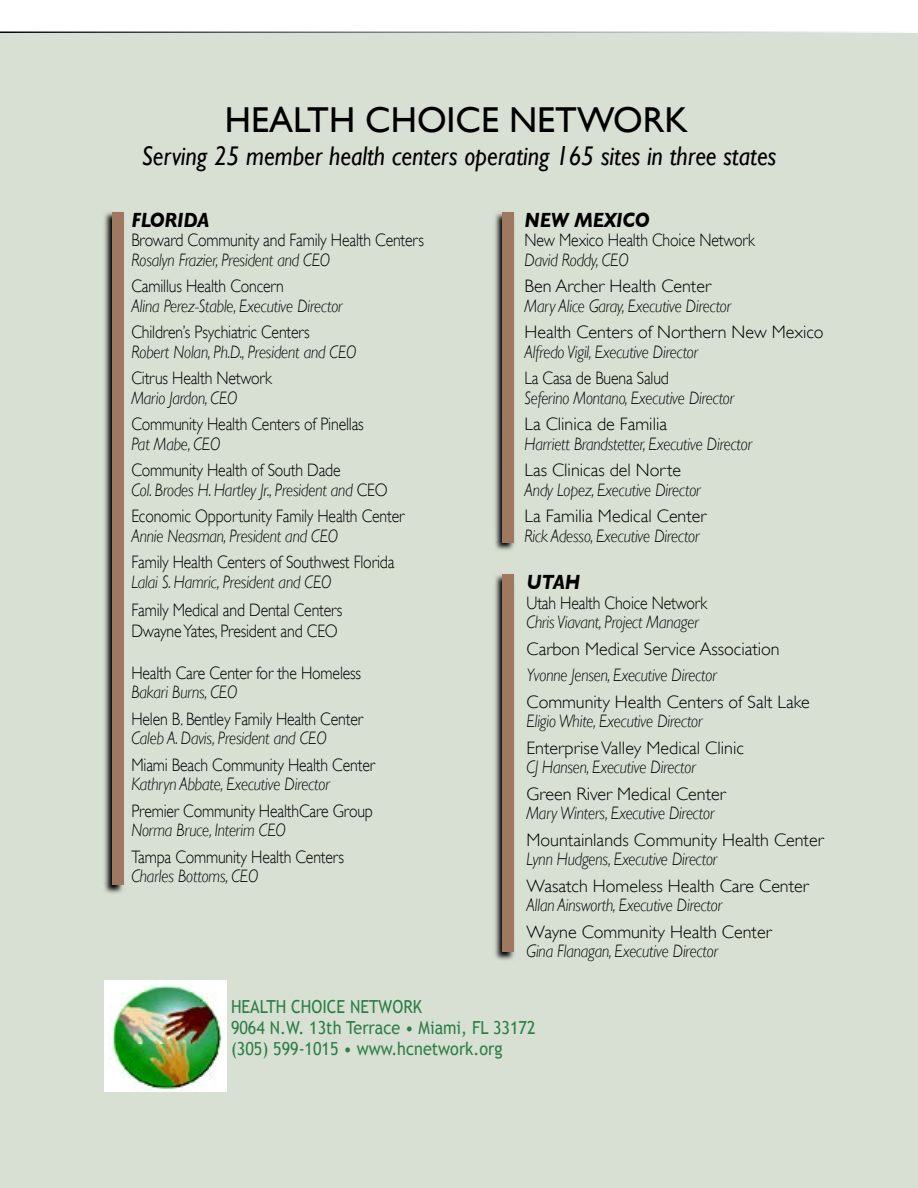
<style>
.page{position:relative;width:918px;height:1188px;background:#fff}
.page>*{position:absolute;margin:0;border:0;box-sizing:border-box;transform-origin:0 0}
.t1{font:36px "Gill Sans";color:#000}
.t2{font:italic 27px "Gill Sans";color:#000;scale:.9 1}
.t3{font:italic 700 21px "Gill Sans";letter-spacing:-.01em;color:#000;scale:.87 1}
.t4{font:italic 300 18px/19.5px "Gill Sans";letter-spacing:-.01em;color:#000;scale:.87 1}
.t5{font:300 18px/21px "Gill Sans";letter-spacing:-.01em;color:#000;scale:.87 1}
.t6{font:300 18px "Gill Sans";letter-spacing:-.01em;color:#000}
.t7{font:18px/21px "Trebuchet MS";color:#2c7e48;scale:.9 1}
.s1{font-style:normal}
</style>
<div class="page">
<div style="left:0;top:32px;width:918px;height:1156px;background:#d7e0d2"></div>
<img style="left:104px;top:981px;width:122px;height:111px">
<img style="left:103px;top:210px;width:22px;height:684px">
<div style="left:112px;top:212px;width:12px;height:673px;background:#9e795f"></div>
<img style="left:493px;top:210px;width:23px;height:342px">
<div style="left:502px;top:212px;width:12px;height:330px;background:#9e795f"></div>
<img style="left:493px;top:572px;width:23px;height:389px">
<div style="left:502px;top:574px;width:12px;height:378px;background:#9e795f"></div>
<h1 class="t1" style="left:225px;top:99px;width:465px">HEALTH CHOICE NETWORK</h1>
<h2 class="t2" style="left:142px;top:140px;width:707px">Serving 25 member health centers operating 165 sites in three states</h2>
<p class="t3" style="left:131px;top:207px;width:91px">FLORIDA</p>
<p class="t5" style="left:131px;top:229px;width:338px">Broward Community and Family Health Centers</p>
<p class="t4" style="left:131px;top:250px;width:230px">Rosalyn Frazier, President and CEO</p>
<p class="t5" style="left:131px;top:275px;width:177px">Camillus Health Concern</p>
<p class="t4" style="left:131px;top:296px;width:244px">Alina Perez-Stable, Executive Director</p>
<p class="t5" style="left:131px;top:321px;width:207px">Children’s Psychiatric Centers</p>
<p class="t4" style="left:131px;top:342px;width:260px">Robert Nolan, Ph.D., President and CEO</p>
<p class="t5" style="left:131px;top:367px;width:163px">Citrus Health Network</p>
<p class="t4" style="left:131px;top:388px;width:124px">Mario Jardon, CEO</p>
<p class="t5" style="left:131px;top:414px;width:269px">Community Health Centers of Pinellas</p>
<p class="t4" style="left:131px;top:434px;width:104px">Pat Mabe, CEO</p>
<p class="t4" style="left:131px;top:460px;width:296px"><span class="s1">Community Health of South Dade<br></span>Col. Brodes H. Hartley Jr., President and <span class="s1">CEO</span></p>
<p class="t5" style="left:131px;top:506px;width:315px">Economic Opportunity Family Health Center</p>
<p class="t4" style="left:131px;top:526px;width:239px">Annie Neasman, President and CEO</p>
<p class="t5" style="left:131px;top:552px;width:304px">Family Health Centers of Southwest Florida</p>
<p class="t4" style="left:131px;top:572px;width:232px">Lalai S. Hamric, President and CEO</p>
<p class="t5" style="left:131px;top:599px;width:244px">Family Medical and Dental Centers<br>Dwayne Yates, President and CEO</p>
<p class="t5" style="left:131px;top:662px;width:266px">Health Care Center for the Homeless</p>
<p class="t4" style="left:131px;top:682px;width:123px">Bakari Burns, CEO</p>
<p class="t5" style="left:131px;top:708px;width:268px">Helen B. Bentley Family Health Center</p>
<p class="t4" style="left:131px;top:728px;width:226px">Caleb A. Davis, President and CEO</p>
<p class="t5" style="left:131px;top:754px;width:281px">Miami Beach Community Health Center</p>
<p class="t4" style="left:131px;top:774px;width:229px">Kathryn Abbate, Executive Director</p>
<p class="t5" style="left:131px;top:800px;width:279px">Premier Community HealthCare Group</p>
<p class="t4" style="left:131px;top:820px;width:179px">Norma Bruce, Interim CEO</p>
<p class="t5" style="left:131px;top:846px;width:246px">Tampa Community Health Centers</p>
<p class="t4" style="left:131px;top:866px;width:148px">Charles Bottoms, CEO</p>
<p class="t3" style="left:525px;top:207px;width:145px">NEW MEXICO</p>
<p class="t5" style="left:525px;top:229px;width:266px">New Mexico Health Choice Network</p>
<p class="t4" style="left:525px;top:250px;width:121px">David Roddy, CEO</p>
<p class="t6" style="left:525px;top:276px;width:188px">Ben Archer Health Center</p>
<p class="t4" style="left:525px;top:296px;width:239px">Mary Alice Garay, Executive Director</p>
<p class="t6" style="left:525px;top:322px;width:301px">Health Centers of Northern New Mexico</p>
<p class="t4" style="left:525px;top:342px;width:201px">Alfredo Vigil, Executive Director</p>
<p class="t5" style="left:525px;top:367px;width:168px">La Casa de Buena Salud</p>
<p class="t4" style="left:525px;top:388px;width:242px">Seferino Montano, Executive Director</p>
<p class="t6" style="left:525px;top:414px;width:144px">La Clinica de Familia</p>
<p class="t4" style="left:525px;top:434px;width:263px">Harriett Brandstetter, Executive Director</p>
<p class="t6" style="left:525px;top:460px;width:158px">Las Clinicas del Norte</p>
<p class="t4" style="left:525px;top:480px;width:204px">Andy Lopez, Executive Director</p>
<p class="t6" style="left:525px;top:506px;width:183px">La Familia Medical Center</p>
<p class="t4" style="left:525px;top:526px;width:203px">Rick Adesso, Executive Director</p>
<p class="t3" style="left:526px;top:570px;width:63px">UTAH</p>
<p class="t5" style="left:526px;top:592px;width:209px">Utah Health Choice Network</p>
<p class="t4" style="left:526px;top:612px;width:199px">Chris Viavant, Project Manager</p>
<p class="t6" style="left:526px;top:638px;width:255px">Carbon Medical Service Association</p>
<p class="t4" style="left:526px;top:665px;width:220px">Yvonne Jensen, Executive Director</p>
<p class="t6" style="left:526px;top:691px;width:285px">Community Health Centers of Salt Lake</p>
<p class="t4" style="left:526px;top:711px;width:204px">Eligio White, Executive Director</p>
<p class="t6" style="left:526px;top:737px;width:219px">Enterprise Valley Medical Clinic</p>
<p class="t4" style="left:526px;top:757px;width:196px">CJ Hansen, Executive Director</p>
<p class="t6" style="left:526px;top:783px;width:201px">Green River Medical Center</p>
<p class="t4" style="left:526px;top:803px;width:217px">Mary Winters, Executive Director</p>
<p class="t6" style="left:526px;top:829px;width:299px">Mountainlands Community Health Center</p>
<p class="t4" style="left:526px;top:849px;width:221px">Lynn Hudgens, Executive Director</p>
<p class="t6" style="left:526px;top:875px;width:284px">Wasatch Homeless Health Care Center</p>
<p class="t4" style="left:526px;top:895px;width:226px">Allan Ainsworth, Executive Director</p>
<p class="t6" style="left:526px;top:921px;width:247px">Wayne Community Health Center</p>
<p class="t4" style="left:526px;top:941px;width:222px">Gina Flanagan, Executive Director</p>
<p class="t7" style="left:231px;top:997px;width:340px">HEALTH CHOICE NETWORK<br>9064 N.W. 13th Terrace • Miami, FL 33172 (305) 599-1015 • www.hcnetwork.org</p>
</div>
